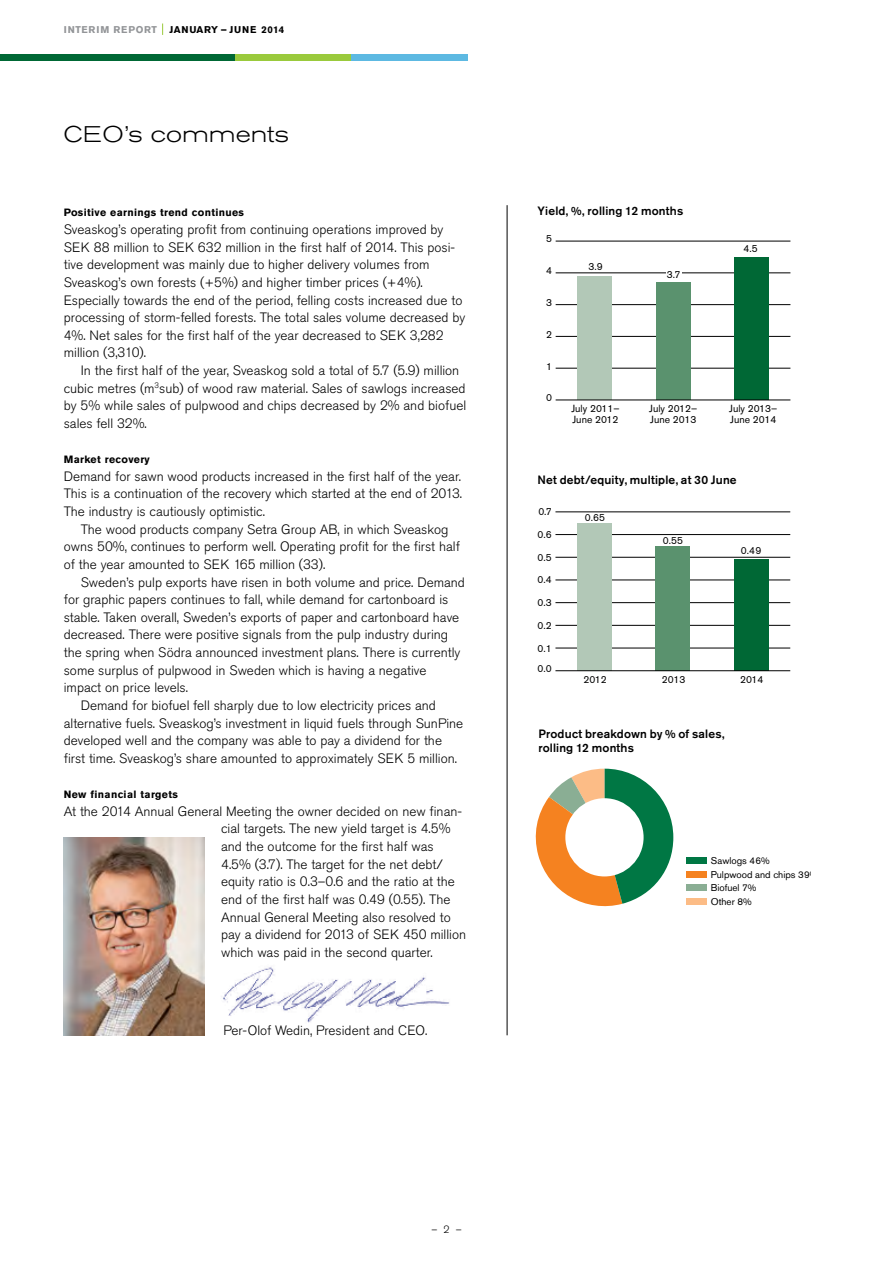
<style>
.page{position:relative;width:893px;height:1263px;background:#fff}
.page>*{position:absolute;margin:0;border:0;box-sizing:border-box;transform-origin:0 0}
.t1{font:300 expanded 22.5px "Akzidenz Grotesk BQ";letter-spacing:.015em;color:#000}
.t2{font:300 13.5px/17.7px "Akzidenz Grotesk Std";color:#000}
.t3{font:500 12px/14.4px "Akzidenz Grotesk Std";letter-spacing:.015em;color:#000}
.t4{font:700 10.5px "Akzidenz Grotesk Std";letter-spacing:.03em;color:#000}
.t5{font:300 10.5px "Akzidenz Grotesk Std";color:#000}
.t6{font:10.2px/11.2px "Akzidenz Grotesk Std";color:#000}
.t7{font:9.75px/13.8px "Akzidenz Grotesk Std";color:#000}
.t8{font:700 9.75px "Akzidenz Grotesk Std";letter-spacing:.04em;color:#000}
.t9{font:700 9.75px "Akzidenz Grotesk Std";letter-spacing:.095em;color:#939598}
</style>
<div class="page">
<img style="left:221px;top:966px;width:229px;height:57px">
<hr style="left:556px;top:368px;width:234px;height:1px;background:#000">
<hr style="left:556px;top:336px;width:234px;height:1px;background:#000">
<hr style="left:556px;top:304px;width:234px;height:1px;background:#000">
<hr style="left:556px;top:272px;width:234px;height:1px;background:#000">
<hr style="left:556px;top:241px;width:234px;height:1px;background:#000">
<div style="left:578px;top:276px;width:34px;height:124px;background:#b2c8b7"></div>
<div style="left:656px;top:282px;width:34px;height:118px;background:#5a926e"></div>
<div style="left:734px;top:257px;width:34px;height:143px;background:#006835"></div>
<hr style="left:556px;top:400px;width:234px;height:1px;background:#000">
<div style="left:666px;top:270px;width:15px;height:5px;background:#fff"></div>
<hr style="left:555px;top:648px;width:235px;height:1px;background:#000">
<hr style="left:555px;top:625px;width:235px;height:1px;background:#000">
<hr style="left:555px;top:602px;width:235px;height:1px;background:#000">
<hr style="left:555px;top:580px;width:235px;height:1px;background:#000">
<hr style="left:555px;top:557px;width:235px;height:1px;background:#000">
<hr style="left:555px;top:534px;width:235px;height:1px;background:#000">
<hr style="left:555px;top:512px;width:235px;height:1px;background:#000">
<div style="left:577px;top:523px;width:35px;height:148px;background:#b2c8b7"></div>
<div style="left:656px;top:546px;width:34px;height:125px;background:#5a926e"></div>
<div style="left:734px;top:559px;width:34px;height:112px;background:#006835"></div>
<hr style="left:555px;top:670px;width:235px;height:1px;background:#000">
<svg style="left:536px;top:769px;width:137px;height:138px"></svg>
<div style="left:686px;top:857px;width:21px;height:7px;background:#074"></div>
<div style="left:686px;top:871px;width:21px;height:6px;background:#f58220"></div>
<div style="left:686px;top:885px;width:21px;height:6px;background:#8aae94"></div>
<div style="left:686px;top:898px;width:21px;height:7px;background:#fcbc86"></div>
<div style="left:565px;top:798px;width:79px;height:78px;background:#fff;border-radius:50%"></div>
<div style="left:0;top:54px;width:235px;height:7px;background:#006835"></div>
<div style="left:235px;top:54px;width:116px;height:7px;background:#9aca3c"></div>
<div style="left:351px;top:54px;width:117px;height:7px;background:#5db9e2"></div>
<hr style="left:507px;top:205px;width:1px;height:830px;background:#000">
<img style="left:64px;top:838px;width:140px;height:197px">
<p class="t9" style="left:64px;top:24px;width:95px">Interim report</p>
<p class="t8" style="left:170px;top:24px;width:116px">JanuarY – JUNE 2014</p>
<h1 class="t1" style="left:64px;top:121px;width:226px">CEO’s comments</h1>
<p class="t4" style="left:64px;top:207px;width:182px">Positive earnings trend continues</p>
<p class="t2" style="left:64px;top:221px;width:403px">Sveaskog’s operating profit from continuing operations improved by SEK 88 million to SEK 632 million in the first half of 2014. This posi&shy;tive development was mainly due to higher delivery volumes from Sveaskog’s own forests (+5%) and higher timber prices (+4%).<br>Especially towards the end of the period, felling costs increased due to processing of storm-felled forests. The total sales volume decreased by 4%. Net sales for the first half of the year decreased to SEK 3,282 million (3,310).</p>
<p class="t2" style="left:64px;top:362px;width:404px;text-indent:17px">In the first half of the year, Sveaskog sold a total of 5.7 (5.9) million cubic metres (m<sup>3</sup>sub) of wood raw material. Sales of sawlogs increased by 5% while sales of pulpwood and chips decreased by 2% and biofuel sales fell 32%.</p>
<p class="t4" style="left:64px;top:453px;width:88px">Market recovery</p>
<p class="t2" style="left:64px;top:467px;width:400px;text-align:justify">Demand for sawn wood products increased in the first half of the year.<br>This is a continuation of the recovery which started at the end of 2013.<br>The industry is cautiously optimistic.</p>
<p class="t2" style="left:64px;top:520px;width:398px;text-indent:17px">The wood products company Setra Group AB, in which Sveaskog owns 50%, continues to perform well. Operating profit for the first half of the year amounted to SEK 165 million (33).</p>
<p class="t2" style="left:81px;top:573px;width:386px">Sweden’s pulp exports have risen in both volume and price. Demand</p>
<p class="t2" style="left:64px;top:591px;width:386px">for graphic papers continues to fall, while demand for cartonboard is</p>
<p class="t2" style="left:64px;top:609px;width:397px">stable. Taken overall, Sweden’s exports of paper and cartonboard have</p>
<p class="t2" style="left:64px;top:626px;width:386px">decreased. There were positive signals from the pulp industry during</p>
<p class="t2" style="left:64px;top:644px;width:398px">the spring when Södra announced investment plans. There is currently</p>
<p class="t2" style="left:64px;top:661px;width:364px">some surplus of pulpwood in Sweden which is having a negative</p>
<p class="t2" style="left:64px;top:679px;width:126px">impact on price levels.</p>
<p class="t2" style="left:81px;top:697px;width:357px">Demand for biofuel fell sharply due to low electricity prices and</p>
<p class="t2" style="left:64px;top:714px;width:401px">alternative fuels. Sveaskog’s investment in liquid fuels through SunPine</p>
<p class="t2" style="left:64px;top:732px;width:380px">developed well and the company was able to pay a dividend for the</p>
<p class="t2" style="left:64px;top:750px;width:395px">first time. Sveaskog’s share amounted to approximately SEK 5 million.</p>
<p class="t4" style="left:64px;top:788px;width:116px">New financial targets</p>
<p class="t2" style="left:221px;top:802px;width:246px;text-indent:-157px">At the 2014 Annual General Meeting the owner decided on new finan&shy;cial targets. The new yield target is 4.5% and the outcome for the first half was 4.5% (3.7). The target for the net debt/ equity ratio is 0.3–0.6 and the ratio at the end of the first half was 0.49 (0.55). The Annual General Meeting also resolved to pay a dividend for 2013 of SEK 450 million which was paid in the second quarter.</p>
<p class="t2" style="left:223px;top:1022px;width:205px">Per-Olof Wedin, President and CEO.</p>
<p class="t3" style="left:537px;top:204px;width:147px">Yield, %, rolling 12 months</p>
<p class="t6" style="left:546px;top:233px;width:7px">5</p>
<p class="t6" style="left:546px;top:265px;width:7px">4</p>
<p class="t6" style="left:546px;top:297px;width:7px">3</p>
<p class="t6" style="left:546px;top:328px;width:7px">2</p>
<p class="t6" style="left:546px;top:360px;width:7px">1</p>
<p class="t6" style="left:546px;top:392px;width:7px">0</p>
<p class="t6" style="left:588px;top:261px;width:16px">3.9</p>
<p class="t6" style="left:571px;top:403px;width:50px">July 2011–<br>June 2012</p>
<p class="t6" style="left:667px;top:268px;width:15px">3.7</p>
<p class="t6" style="left:744px;top:242px;width:16px">4.5</p>
<p class="t6" style="left:649px;top:403px;width:50px">July 2012–<br>June 2013</p>
<p class="t6" style="left:729px;top:403px;width:50px">July 2013–<br>June 2014</p>
<p class="t3" style="left:537px;top:472px;width:201px">Net debt/equity, multiple, at 30 June</p>
<p class="t6" style="left:538px;top:506px;width:15px">0.7</p>
<p class="t6" style="left:537px;top:529px;width:16px">0.6</p>
<p class="t6" style="left:537px;top:551px;width:16px">0.5</p>
<p class="t6" style="left:537px;top:574px;width:16px">0.4</p>
<p class="t6" style="left:537px;top:597px;width:16px">0.3</p>
<p class="t6" style="left:537px;top:619px;width:16px">0.2</p>
<p class="t6" style="left:537px;top:642px;width:16px">0.1</p>
<p class="t6" style="left:537px;top:663px;width:16px">0.0</p>
<p class="t6" style="left:585px;top:512px;width:22px">0.65</p>
<p class="t6" style="left:663px;top:535px;width:22px">0.55</p>
<p class="t6" style="left:741px;top:545px;width:22px">0.49</p>
<p class="t6" style="left:583px;top:673px;width:25px">2012</p>
<p class="t6" style="left:662px;top:673px;width:25px">2013</p>
<p class="t6" style="left:740px;top:673px;width:25px">2014</p>
<p class="t3" style="left:538px;top:726px;width:188px">Product breakdown by % of sales, rolling 12 months</p>
<p class="t7" style="left:711px;top:853px;width:109px">Sawlogs 46%<br>Pulpwood and chips 39%<br>Biofuel 7%<br>Other 8%</p>
<p class="t5" style="left:431px;top:1223px;width:32px">– 2 –</p>
</div>
